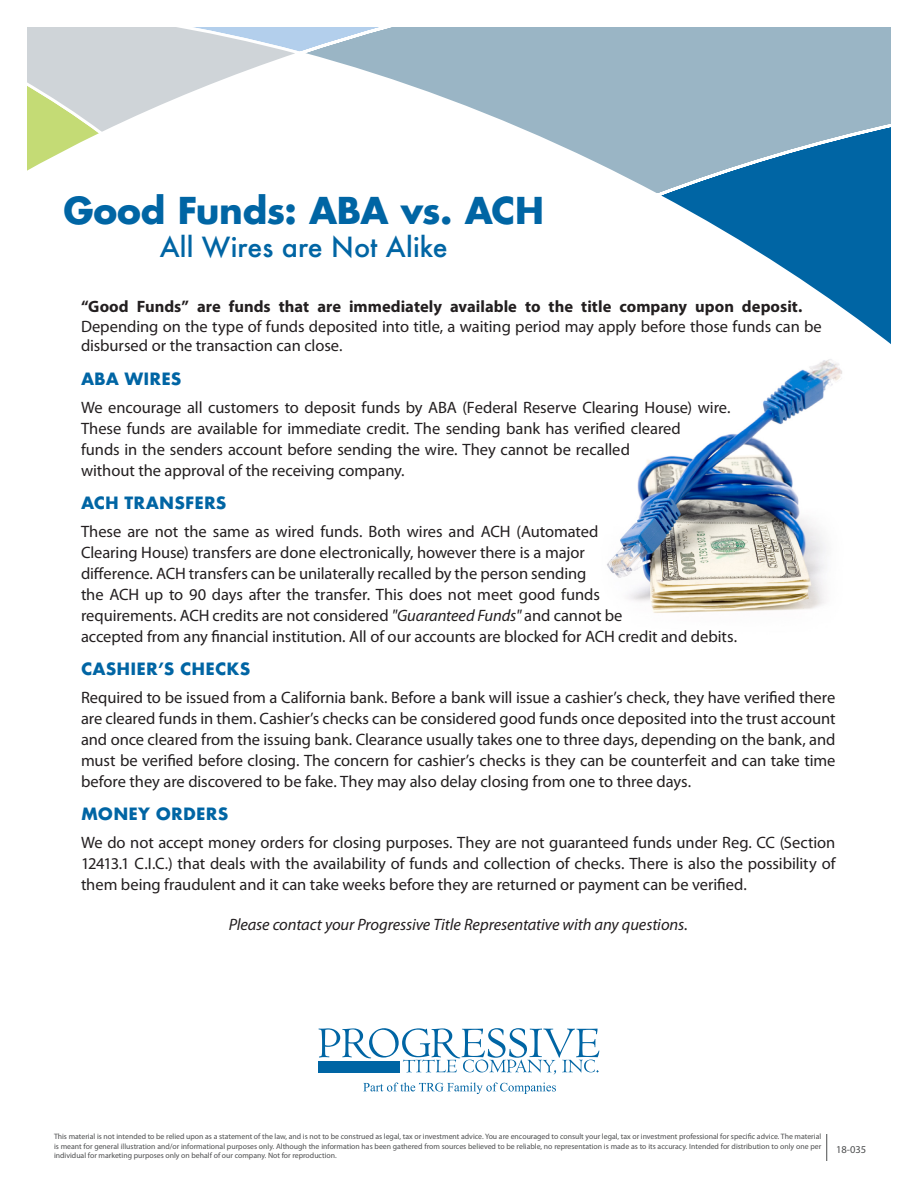
<style>
.page{position:relative;width:918px;height:1188px;background:#fff}
.page>*{position:absolute;margin:0;border:0;box-sizing:border-box;transform-origin:0 0}
.t1{font:700 36px "Futura Std";letter-spacing:-.01em;color:#0065a4}
.t2{font:500 27px "Futura";letter-spacing:.005em;color:#0065a4}
.Paragraph_Style_2{font:16.5px/21px "Myriad Pro";letter-spacing:-.005em;color:#231f20}
.Paragraph_Style_2-2{font:italic 16.5px "Myriad Pro";letter-spacing:-.01em;color:#231f20}
.Paragraph_Style_2-3{font:700 16.5px "Futura";letter-spacing:.01em;color:#0065a4}
.t3{font:10.5px "Myriad Pro";color:#4b4c4d}
.t4{font:7.8px/9.3px "Myriad Pro";color:#4b4c4d;text-align:justify}
.s1{font-weight:700}
.s2{font-style:italic}
</style>
<div class="page">
<svg style="left:826px;top:1134px;width:1px;height:27px"></svg>
<svg style="left:556px;top:27px;width:335px;height:317px"></svg>
<svg style="left:27px;top:27px;width:529px;height:144px"></svg>
<svg style="left:319px;top:1028px;width:280px;height:46px"></svg>
<div style="left:319px;top:1061px;width:81px;height:12px;background:#0065a4"></div>
<svg style="left:363px;top:1083px;width:193px;height:11px"></svg>
<img style="left:588px;top:336px;width:284px;height:277px">
<p class="t1" style="left:63px;top:187px;width:482px">Good Funds: ABA vs. ACH</p>
<p class="t2" style="left:160px;top:228px;width:290px">All Wires are Not Alike</p>
<p class="Paragraph_Style_2" style="left:81px;top:296px;width:742px;line-height:19.8px"><span class="s1">“Good Funds” are funds that are immediately available to the title company upon deposit.<br></span>Depending on the type of funds deposited into title, a waiting period may apply before those funds can be disbursed or the transaction can close.</p>
<p class="Paragraph_Style_2-3" style="left:81px;top:367px;width:102px">ABA WIRES</p>
<p class="Paragraph_Style_2" style="left:81px;top:396px;width:651px">We encourage all customers to deposit funds by ABA (Federal Reserve Clearing House) wire.<br>These funds are available for immediate credit. The sending bank has verified cleared<br>funds in the senders account before sending the wire. They cannot be recalled<br>without the approval of the receiving company.</p>
<p class="Paragraph_Style_2-3" style="left:81px;top:491px;width:147px">ACH TRANSFERS</p>
<p class="Paragraph_Style_2" style="left:81px;top:520px;width:658px">These are not the same as wired funds. Both wires and ACH (Automated<br>Clearing House) transfers are done electronically, however there is a major<br>difference. ACH transfers can be unilaterally recalled by the person sending<br>the ACH up to 90 days after the transfer. This does not meet good funds<br>requirements. ACH credits are not considered <span class="s2">"Guaranteed Funds"</span> and cannot be<br>accepted from any financial institution. All of our accounts are blocked for ACH credit and debits.</p>
<p class="Paragraph_Style_2-3" style="left:81px;top:657px;width:171px">CASHIER’S CHECKS</p>
<p class="Paragraph_Style_2" style="left:81px;top:686px;width:756px;text-align:justify">Required to be issued from a California bank. Before a bank will issue a cashier’s check, they have verified there are cleared funds in them. Cashier’s checks can be considered good funds once deposited into the trust account and once cleared from the issuing bank. Clearance usually takes one to three days, depending on the bank, and must be verified before closing. The concern for cashier’s checks is they can be counterfeit and can take time before they are discovered to be fake. They may also delay closing from one to three days.</p>
<p class="Paragraph_Style_2-3" style="left:81px;top:802px;width:149px">MONEY ORDERS</p>
<p class="Paragraph_Style_2" style="left:81px;top:831px;width:756px;text-align:justify">We do not accept money orders for closing purposes. They are not guaranteed funds under Reg. CC (Section 12413.1 C.I.C.) that deals with the availability of funds and collection of checks. There is also the possibility of them being fraudulent and it can take weeks before they are returned or payment can be verified.</p>
<p class="Paragraph_Style_2-2" style="left:229px;top:915px;width:461px">Please contact your Progressive Title Representative with any questions.</p>
<p class="t4" style="left:54px;top:1132px;width:769px">This material is not intended to be relied upon as a statement of the law, and is not to be construed as legal, tax or investment advice. You are encouraged to consult your legal, tax or investment professional for specific advice. The material is meant for general illustration and/or informational purposes only. Although the information has been gathered from sources believed to be reliable, no representation is made as to its accuracy. Intended for distribution to only one per individual for marketing purposes only on behalf of our company. Not for reproduction.</p>
<p class="t3" style="left:836px;top:1143px;width:32px">18-035</p>
</div>
